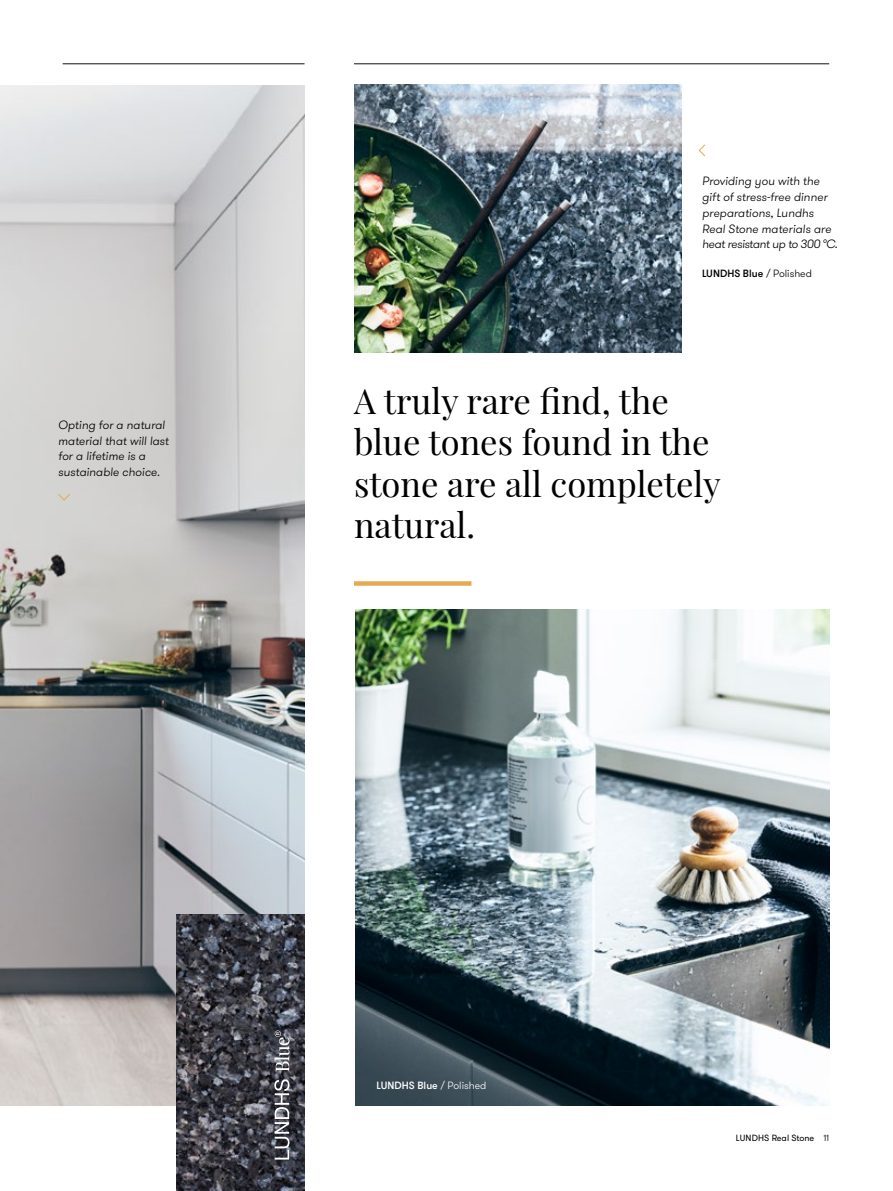
<style>
.page{position:relative;width:893px;height:1191px;background:#fff}
.page>*{position:absolute;margin:0;border:0;box-sizing:border-box;transform-origin:0 0}
.t1{font:34.5px/41.4px "Playfair Display";color:#000}
.t2{font:italic 300 12px/15.8px "GT Walsheim";color:#000}
.t3{font:500 10.5px "GT Walsheim";color:#fff}
.t4{font:500 10.5px "GT Walsheim";color:#000}
.t5{font:9px "GT Walsheim";color:#000}
.s1{font-weight:300}
</style>
<div class="page">
<img style="left:0;top:85px;width:304px;height:1021px">
<img style="left:355px;top:609px;width:474px;height:497px">
<img style="left:354px;top:84px;width:327px;height:269px">
<hr style="left:354px;top:63px;width:475px;height:1px;background:#0d1311">
<hr style="left:63px;top:63px;width:242px;height:1px;background:#0d1311">
<svg style="left:698px;top:144px;width:8px;height:13px"></svg>
<svg style="left:57px;top:493px;width:14px;height:8px"></svg>
<div style="left:354px;top:581px;width:117px;height:5px;background:#e5a951"></div>
<img style="left:177px;top:914px;width:127px;height:277px">
<svg style="left:274px;top:1079px;width:15px;height:80px"></svg>
<svg style="left:274px;top:1030px;width:15px;height:41px"></svg>
<p class="t2" style="left:58px;top:417px;width:112px">Opting for a natural material that will last for a lifetime is a sustainable choice.</p>
<p class="t2" style="left:702px;top:173px;width:137px">Providing you with the gift of stress-free dinner preparations, Lundhs<br>Real Stone materials are heat resistant up to 300 °C.</p>
<p class="t4" style="left:702px;top:266px;width:111px">LUNDHS Blue <span class="s1">/ Polished</span></p>
<h1 class="t1" style="left:354px;top:377px;width:368px">A truly rare find, the blue tones found in the stone are all completely natural.</h1>
<p class="t3" style="left:376px;top:1078px;width:111px">LUNDHS Blue <span class="s1">/ Polished</span></p>
<p class="t5" style="left:736px;top:1132px;width:95px">LUNDHS Real Stone <span class="s1">11</span></p>
</div>
